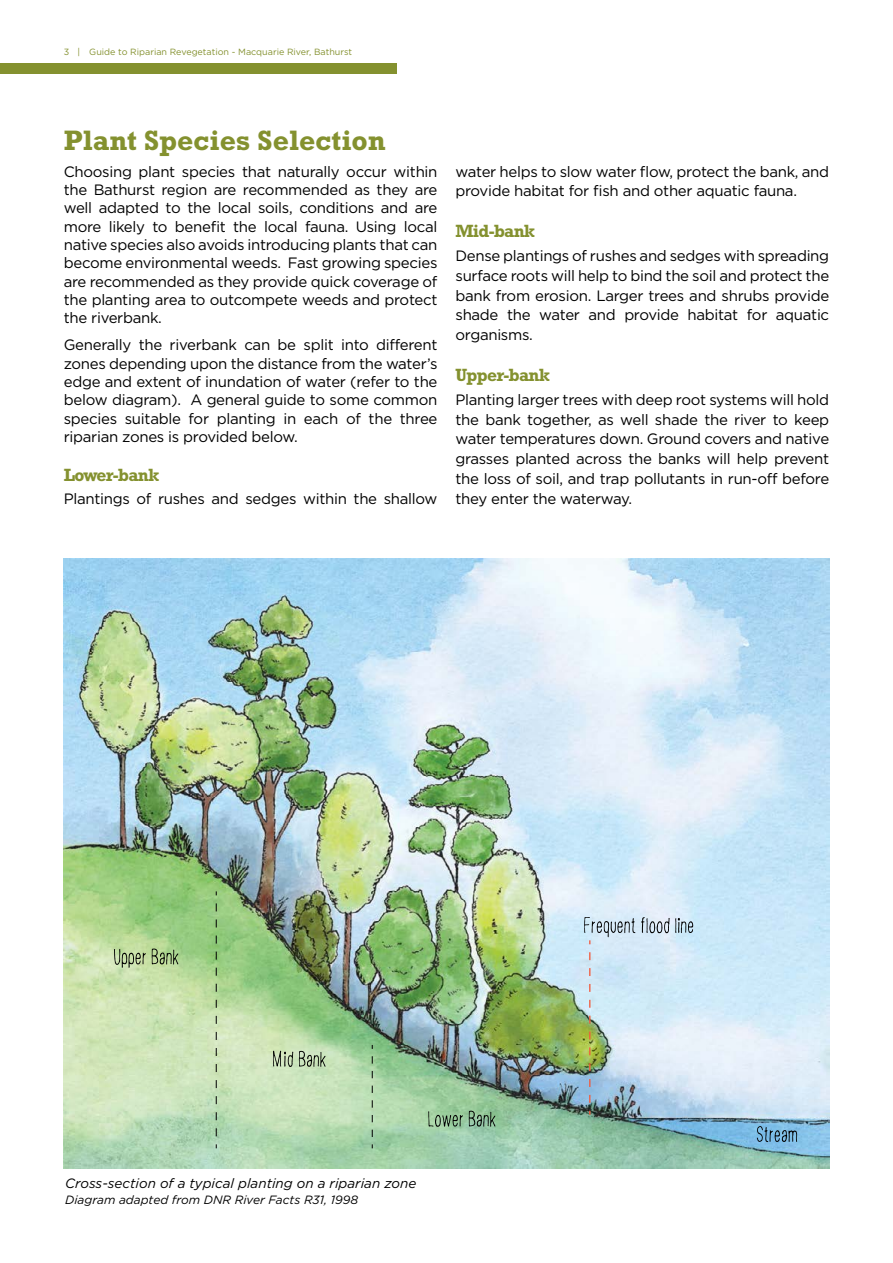
<style>
.page{position:relative;width:893px;height:1263px;background:#fff}
.page>*{position:absolute;margin:0;border:0;box-sizing:border-box;transform-origin:0 0}
.t1{font:700 28.5px "Rockwell";color:#84912f}
.t2{font:700 18px "Rockwell";letter-spacing:-.04em;color:#84912f}
.t3{font:15px/18.3px "Gotham";letter-spacing:-.02em;color:#000;text-align:justify}
.t4{font:italic 13.5px "Gotham";color:#000}
.t5{font:italic 12px "Gotham";color:#000}
.t6{font:9px "Gotham";color:#84912f}
</style>
<div class="page">
<img style="left:64px;top:559px;width:765px;height:610px">
<svg style="left:216px;top:903px;width:1px;height:245px"></svg>
<svg style="left:372px;top:1056px;width:1px;height:92px"></svg>
<svg style="left:589px;top:952px;width:1px;height:163px"></svg>
<svg style="left:114px;top:949px;width:32px;height:19px"></svg>
<svg style="left:152px;top:948px;width:26px;height:16px"></svg>
<svg style="left:273px;top:1051px;width:20px;height:16px"></svg>
<svg style="left:299px;top:1051px;width:27px;height:16px"></svg>
<svg style="left:428px;top:1111px;width:35px;height:16px"></svg>
<svg style="left:469px;top:1111px;width:26px;height:16px"></svg>
<svg style="left:757px;top:1126px;width:40px;height:16px"></svg>
<svg style="left:584px;top:917px;width:51px;height:27px"></svg>
<svg style="left:641px;top:917px;width:52px;height:16px"></svg>
<div style="left:0;top:63px;width:396px;height:10px;background:#84912f"></div>
<p class="t6" style="left:64px;top:47px;width:290px">3 | Guide to Riparian Revegetation - Macquarie River, Bathurst</p>
<h1 class="t1" style="left:64px;top:123px;width:323px">Plant Species Selection</h1>
<p class="t3" style="left:64px;top:162px;width:375px">Choosing plant species that naturally occur within the Bathurst region are recommended as they are well adapted to the local soils, conditions and are more likely to benefit the local fauna. Using local native species also avoids introducing plants that can become environmental weeds. Fast growing species are recommended as they provide quick coverage of the planting area to outcompete weeds and protect the riverbank.</p>
<p class="t3" style="left:64px;top:336px;width:375px">Generally the riverbank can be split into different zones depending upon the distance from the water’s edge and extent of inundation of water (refer to the below diagram). A general guide to some common species suitable for planting in each of the three riparian zones is provided below.</p>
<p class="t2" style="left:64px;top:464px;width:97px">Lower-bank</p>
<p class="t3" style="left:64px;top:489px;width:375px">Plantings of rushes and sedges within the shallow</p>
<p class="t3" style="left:455px;top:161px;width:375px;line-height:19.8px">water helps to slow water flow, protect the bank, and provide habitat for fish and other aquatic fauna.</p>
<p class="t2" style="left:455px;top:220px;width:81px">Mid-bank</p>
<p class="t3" style="left:455px;top:245px;width:375px;line-height:19.8px">Dense plantings of rushes and sedges with spreading surface roots will help to bind the soil and protect the bank from erosion. Larger trees and shrubs provide shade the water and provide habitat for aquatic organisms.</p>
<p class="t2" style="left:455px;top:364px;width:96px">Upper-bank</p>
<p class="t3" style="left:455px;top:389px;width:375px;line-height:19.8px">Planting larger trees with deep root systems will hold the bank together, as well shade the river to keep water temperatures down. Ground covers and native grasses planted across the banks will help prevent the loss of soil, and trap pollutants in run-off before they enter the waterway.</p>
<p class="t4" style="left:65px;top:1176px;width:353px">Cross-section of a typical planting on a riparian zone</p>
<p class="t5" style="left:65px;top:1193px;width:295px">Diagram adapted from DNR River Facts R31, 1998</p>
</div>
